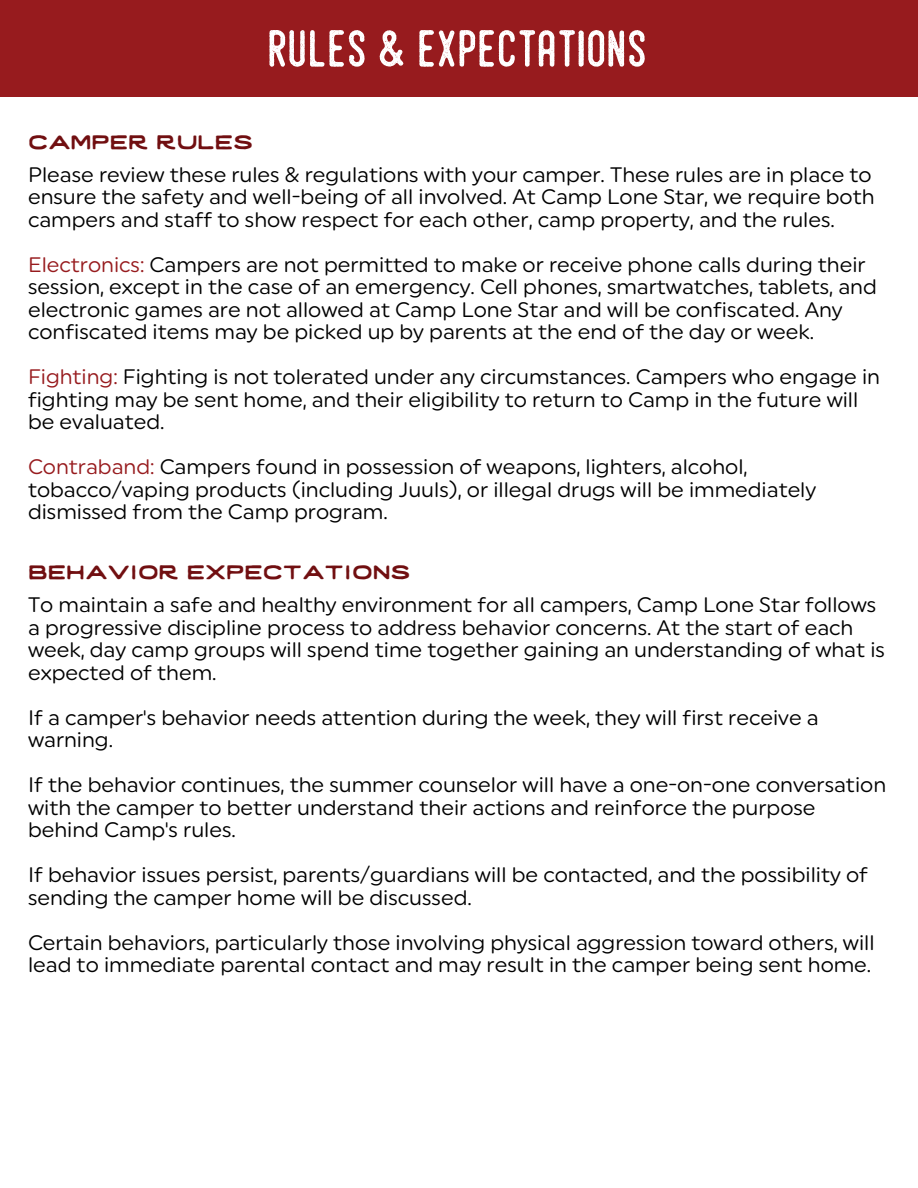
<style>
.page{position:relative;width:918px;height:1188px;background:#fff}
.page>*{position:absolute;margin:0;border:0;box-sizing:border-box;transform-origin:0 0}
.t1{font:51px "Hamurz Vintage";color:#fff}
.t2{font:25.5px "Wayfarer";color:#710f11}
.t3{font:21px/22.5px "Uniform Rnd";color:#000}
.s1{color:#971b1e}
</style>
<div class="page">
<div style="left:0;top:0;width:918px;height:97px;background:#971b1e"></div>
<h1 class="t1" style="left:269px;top:28px;width:381px">RULES &amp; EXPECTATIONS</h1>
<h2 class="t2" style="left:28px;top:124px;width:227px">camper rules</h2>
<p class="t3" style="left:28px;top:164px;width:848px">Please review these rules &amp; regulations with your camper. These rules are in place to ensure the safety and well-being of all involved. At Camp Lone Star, we require both campers and staff to show respect for each other, camp property, and the rules.</p>
<p class="t3" style="left:28px;top:254px;width:850px"><span class="s1">Electronics:</span> Campers are not permitted to make or receive phone calls during their session, except in the case of an emergency. Cell phones, smartwatches, tablets, and electronic games are not allowed at Camp Lone Star and will be confiscated. Any confiscated items may be picked up by parents at the end of the day or week.</p>
<p class="t3" style="left:28px;top:367px;width:854px"><span class="s1">Fighting:</span> Fighting is not tolerated under any circumstances. Campers who engage in fighting may be sent home, and their eligibility to return to Camp in the future will be evaluated.</p>
<p class="t3" style="left:28px;top:457px;width:790px"><span class="s1">Contraband:</span> Campers found in possession of weapons, lighters, alcohol, tobacco/vaping products (including Juuls), or illegal drugs will be immediately dismissed from the Camp program.</p>
<h2 class="t2" style="left:28px;top:553px;width:384px">behavior expectations</h2>
<p class="t3" style="left:28px;top:594px;width:858px">To maintain a safe and healthy environment for all campers, Camp Lone Star follows a progressive discipline process to address behavior concerns. At the start of each week, day camp groups will spend time together gaining an understanding of what is expected of them.</p>
<p class="t3" style="left:28px;top:707px;width:792px">If a camper's behavior needs attention during the week, they will first receive a warning.</p>
<p class="t3" style="left:28px;top:774px;width:860px">If the behavior continues, the summer counselor will have a one-on-one conversation with the camper to better understand their actions and reinforce the purpose behind Camp's rules.</p>
<p class="t3" style="left:28px;top:864px;width:842px">If behavior issues persist, parents/guardians will be contacted, and the possibility of sending the camper home will be discussed.</p>
<p class="t3" style="left:28px;top:932px;width:848px">Certain behaviors, particularly those involving physical aggression toward others, will lead to immediate parental contact and may result in the camper being sent home.</p>
</div>
